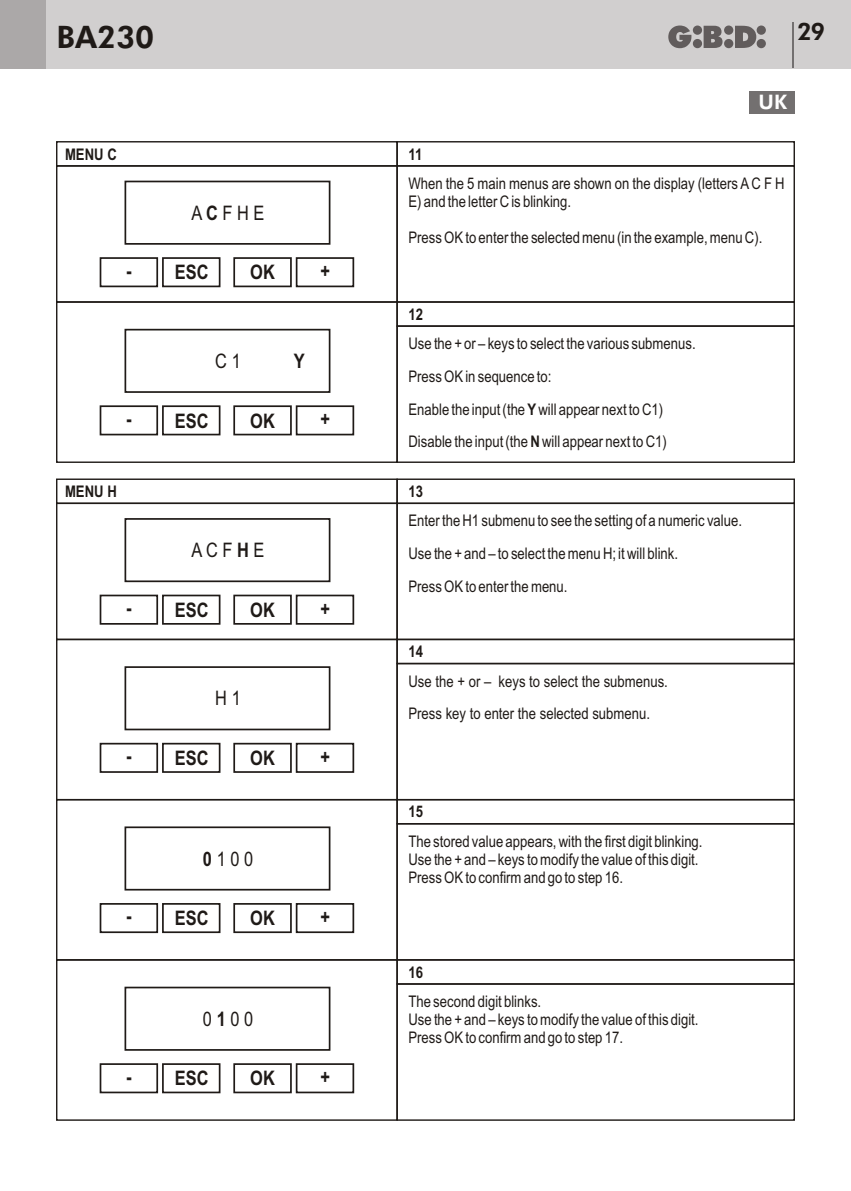
<style>
.page{position:relative;width:851px;height:1191px;background:#fff}
.page>*{position:absolute;margin:0;border:0;box-sizing:border-box;transform-origin:0 0}
.t1{font:800 31px "Futura BT";color:#1f1a17}
.t2{font:800 24px "Futura BT";color:#1f1a17}
.t3{font:700 20px "Arial Narrow";color:#1f1a17}
.t4{font:20px "Arial Narrow";color:#1f1a17}
.t5{font:800 20px "Futura BT";color:#fff}
.t6{font:16px/18.2px "Arial Narrow";color:#1f1a17}
.t7{font:700 16px "Arial Narrow";color:#1f1a17}
.s1{font-weight:700}
</style>
<div class="page">
<div style="left:0;top:0;width:850px;height:68px;background:#d1cfcf"></div>
<div style="left:0;top:0;width:45px;height:68px;background:#aba8a8"></div>
<svg style="left:668px;top:26px;width:97px;height:22px"></svg>
<hr style="left:792px;top:23px;width:2px;height:45px;background:#737070">
<div style="left:748px;top:91px;width:46px;height:22px;background:#737070"></div>
<div style="left:396px;top:141px;width:398px;height:26px;border:1px solid #1f1a17"></div>
<div style="left:396px;top:478px;width:398px;height:26px;border:1px solid #1f1a17"></div>
<div style="left:396px;top:959px;width:398px;height:25px;border:1px solid #1f1a17"></div>
<div style="left:56px;top:141px;width:342px;height:26px;border:1px solid #1f1a17"></div>
<div style="left:56px;top:478px;width:342px;height:26px;border:1px solid #1f1a17"></div>
<div style="left:56px;top:165px;width:342px;height:138px;border:1px solid #1f1a17"></div>
<div style="left:396px;top:165px;width:398px;height:138px;border:1px solid #1f1a17"></div>
<div style="left:396px;top:325px;width:398px;height:138px;border:1px solid #1f1a17"></div>
<div style="left:396px;top:502px;width:398px;height:138px;border:1px solid #1f1a17"></div>
<div style="left:396px;top:663px;width:398px;height:137px;border:1px solid #1f1a17"></div>
<div style="left:396px;top:823px;width:398px;height:137px;border:1px solid #1f1a17"></div>
<div style="left:396px;top:983px;width:398px;height:137px;border:1px solid #1f1a17"></div>
<div style="left:56px;top:301px;width:342px;height:162px;border:1px solid #1f1a17"></div>
<div style="left:56px;top:502px;width:342px;height:138px;border:1px solid #1f1a17"></div>
<div style="left:56px;top:639px;width:342px;height:161px;border:1px solid #1f1a17"></div>
<div style="left:56px;top:799px;width:342px;height:161px;border:1px solid #1f1a17"></div>
<div style="left:56px;top:959px;width:342px;height:161px;border:1px solid #1f1a17"></div>
<div style="left:124px;top:181px;width:206px;height:64px;border:2px solid #1f1a17"></div>
<div style="left:162px;top:257px;width:58px;height:30px;border:2px solid #1f1a17"></div>
<div style="left:233px;top:257px;width:59px;height:30px;border:2px solid #1f1a17"></div>
<div style="left:100px;top:257px;width:58px;height:30px;border:2px solid #1f1a17"></div>
<div style="left:296px;top:257px;width:58px;height:30px;border:2px solid #1f1a17"></div>
<div style="left:124px;top:329px;width:206px;height:64px;border:2px solid #1f1a17"></div>
<div style="left:162px;top:405px;width:58px;height:30px;border:2px solid #1f1a17"></div>
<div style="left:233px;top:405px;width:59px;height:30px;border:2px solid #1f1a17"></div>
<div style="left:100px;top:405px;width:58px;height:30px;border:2px solid #1f1a17"></div>
<div style="left:296px;top:405px;width:58px;height:30px;border:2px solid #1f1a17"></div>
<div style="left:124px;top:666px;width:206px;height:64px;border:2px solid #1f1a17"></div>
<div style="left:124px;top:826px;width:206px;height:64px;border:2px solid #1f1a17"></div>
<div style="left:124px;top:986px;width:206px;height:64px;border:2px solid #1f1a17"></div>
<div style="left:162px;top:743px;width:58px;height:30px;border:2px solid #1f1a17"></div>
<div style="left:162px;top:903px;width:58px;height:30px;border:2px solid #1f1a17"></div>
<div style="left:162px;top:1063px;width:58px;height:30px;border:2px solid #1f1a17"></div>
<div style="left:233px;top:743px;width:59px;height:30px;border:2px solid #1f1a17"></div>
<div style="left:233px;top:903px;width:59px;height:30px;border:2px solid #1f1a17"></div>
<div style="left:233px;top:1063px;width:59px;height:30px;border:2px solid #1f1a17"></div>
<div style="left:100px;top:743px;width:58px;height:30px;border:2px solid #1f1a17"></div>
<div style="left:100px;top:903px;width:58px;height:30px;border:2px solid #1f1a17"></div>
<div style="left:100px;top:1063px;width:58px;height:30px;border:2px solid #1f1a17"></div>
<div style="left:296px;top:743px;width:58px;height:30px;border:2px solid #1f1a17"></div>
<div style="left:296px;top:903px;width:58px;height:30px;border:2px solid #1f1a17"></div>
<div style="left:296px;top:1063px;width:58px;height:30px;border:2px solid #1f1a17"></div>
<div style="left:124px;top:518px;width:206px;height:64px;border:2px solid #1f1a17"></div>
<div style="left:162px;top:594px;width:58px;height:30px;border:2px solid #1f1a17"></div>
<div style="left:233px;top:594px;width:59px;height:30px;border:2px solid #1f1a17"></div>
<div style="left:100px;top:594px;width:58px;height:30px;border:2px solid #1f1a17"></div>
<div style="left:296px;top:594px;width:58px;height:30px;border:2px solid #1f1a17"></div>
<h1 class="t1" style="left:56px;top:24px;width:99px">BA230</h1>
<h2 class="t2" style="left:797px;top:22px;width:29px">29</h2>
<p class="t7" style="left:65px;top:148px;width:53px">MENU C</p>
<p class="t7" style="left:408px;top:148px;width:15px">11</p>
<p class="t5" style="left:758px;top:94px;width:30px">UK</p>
<p class="t4" style="left:191px;top:205px;width:74px">A<span class="s1">C</span> F H E</p>
<p class="t3" style="left:175px;top:265px;width:35px">ESC</p>
<p class="t3" style="left:250px;top:265px;width:26px">OK</p>
<p class="t3" style="left:126px;top:263px;width:7px">-</p>
<p class="t3" style="left:320px;top:264px;width:11px">+</p>
<p class="t4" style="left:215px;top:353px;width:27px">C 1</p>
<p class="t3" style="left:293px;top:354px;width:12px">Y</p>
<p class="t3" style="left:175px;top:413px;width:35px">ESC</p>
<p class="t3" style="left:250px;top:413px;width:26px">OK</p>
<p class="t3" style="left:126px;top:411px;width:7px">-</p>
<p class="t3" style="left:320px;top:412px;width:11px">+</p>
<p class="t7" style="left:65px;top:485px;width:53px">MENU H</p>
<p class="t4" style="left:191px;top:543px;width:74px">A C F <span class="s1">H</span> E</p>
<p class="t3" style="left:175px;top:602px;width:35px">ESC</p>
<p class="t3" style="left:250px;top:602px;width:26px">OK</p>
<p class="t3" style="left:126px;top:600px;width:7px">-</p>
<p class="t3" style="left:320px;top:601px;width:11px">+</p>
<p class="t3" style="left:126px;top:748px;width:7px">-</p>
<p class="t4" style="left:215px;top:691px;width:27px">H 1</p>
<p class="t3" style="left:175px;top:750px;width:35px">ESC</p>
<p class="t3" style="left:250px;top:750px;width:26px">OK</p>
<p class="t3" style="left:320px;top:749px;width:11px">+</p>
<p class="t3" style="left:126px;top:909px;width:7px">-</p>
<p class="t3" style="left:126px;top:1069px;width:7px">-</p>
<p class="t4" style="left:203px;top:851px;width:52px"><span class="s1">0</span> 1 0 0</p>
<p class="t3" style="left:175px;top:910px;width:35px">ESC</p>
<p class="t3" style="left:250px;top:910px;width:26px">OK</p>
<p class="t4" style="left:203px;top:1011px;width:52px">0 <span class="s1">1</span> 0 0</p>
<p class="t3" style="left:175px;top:1070px;width:35px">ESC</p>
<p class="t3" style="left:250px;top:1070px;width:26px">OK</p>
<p class="t3" style="left:320px;top:909px;width:11px">+</p>
<p class="t3" style="left:320px;top:1069px;width:11px">+</p>
<p class="t6" style="left:408px;top:175px;width:378px">When the 5 main menus are shown on the display (letters A C F H<br>E) and the letter C is blinking.</p>
<p class="t6" style="left:408px;top:230px;width:355px">Press OK to enter the selected menu (in the example, menu C).</p>
<p class="t7" style="left:408px;top:308px;width:16px">12</p>
<p class="t6" style="left:408px;top:328px;width:289px;line-height:32.8px">Use the + or – keys to select the various submenus.<br>Press OK in sequence to:<br>Enable the input (the <span class="s1">Y</span>will appear next to C1)<br>Disable the input (the <span class="s1">N</span>will appear next to C1)</p>
<p class="t7" style="left:408px;top:485px;width:16px">13</p>
<p class="t6" style="left:408px;top:506px;width:335px;line-height:32.6px">Enter the H1 submenu to see the setting of a numeric value.<br>Use the + and – to select the menu H; it will blink.<br>Press OK to enter the menu.</p>
<p class="t7" style="left:408px;top:645px;width:16px">14</p>
<p class="t6" style="left:408px;top:666px;width:261px;line-height:32.6px">Use the + or – keys to select the submenus.<br>Press key to enter the selected submenu.</p>
<p class="t7" style="left:408px;top:806px;width:16px">15</p>
<p class="t6" style="left:408px;top:833px;width:295px">The stored value appears, with the first digit blinking.<br>Use the + and – keys to modify the value of this digit.<br>Press OK to confirm and go to step 16.</p>
<p class="t7" style="left:408px;top:966px;width:16px">16</p>
<p class="t6" style="left:408px;top:993px;width:291px">The second digit blinks.<br>Use the + and – keys to modify the value of this digit.<br>Press OK to confirm and go to step 17.</p>
</div>
